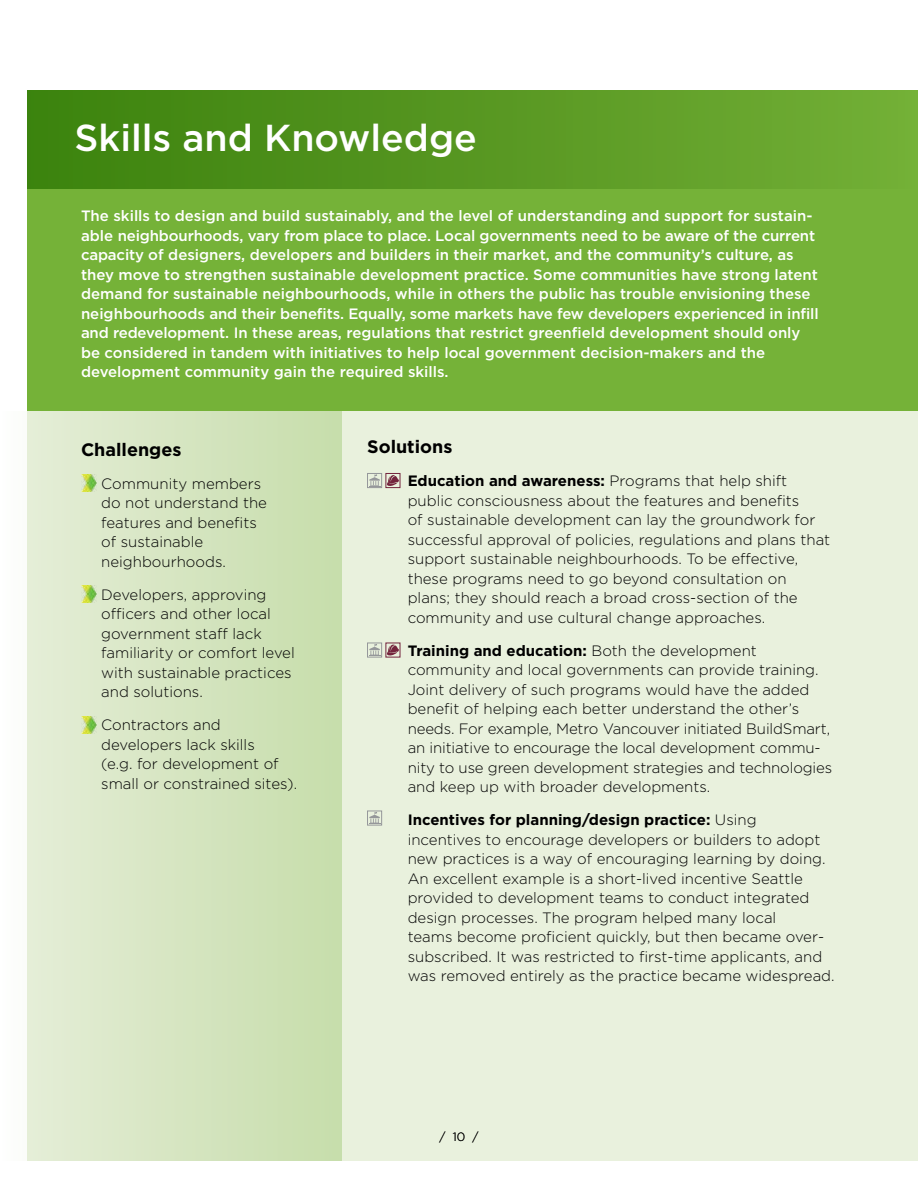
<style>
.page{position:relative;width:918px;height:1188px;background:#fff}
.page>*{position:absolute;margin:0;border:0;box-sizing:border-box;transform-origin:0 0}
.t1{font:500 37.5px "Gotham";color:#fff}
.t2{font:700 18px "Gotham";color:#000}
.t3{font:300 15px/19.5px "Gotham";color:#000}
.t4{font:500 15px/19.5px "Gotham";color:#fff}
.t5{font:300 12px "Gotham";color:#000}
.s1{font-weight:700}
</style>
<div class="page">
<div style="left:27px;top:91px;width:891px;height:1070px;background:#e9f1dd"></div>
<div style="left:27px;top:91px;width:891px;height:320px;background:#75b238"></div>
<div style="left:27px;top:91px;width:891px;height:98px;background:linear-gradient(to right,#3b810d,#73ae36)"></div>
<svg style="left:61px;top:411px;width:281px;height:750px;background:#d3e4be"></svg>
<img style="left:82px;top:475px;width:15px;height:17px">
<img style="left:82px;top:586px;width:15px;height:17px">
<img style="left:82px;top:716px;width:15px;height:17px">
<svg style="left:369px;top:475px;width:11px;height:11px"></svg>
<div style="left:367px;top:473px;width:15px;height:15px;border:1px solid #95979a"></div>
<svg style="left:388px;top:475px;width:10px;height:11px"></svg>
<div style="left:386px;top:473px;width:14px;height:15px;border:1px solid #74253d"></div>
<svg style="left:369px;top:645px;width:11px;height:10px"></svg>
<div style="left:367px;top:643px;width:15px;height:14px;border:1px solid #95979a"></div>
<svg style="left:388px;top:645px;width:10px;height:10px"></svg>
<svg style="left:369px;top:813px;width:11px;height:10px"></svg>
<div style="left:367px;top:811px;width:15px;height:14px;border:1px solid #95979a"></div>
<h1 class="t1" style="left:75px;top:117px;width:404px">Skills and Knowledge</h1>
<p class="t4" style="left:81px;top:206px;width:739px">The skills to design and build sustainably, and the level of understanding and support for sustain&shy;able neighbourhoods, vary from place to place. Local governments need to be aware of the current capacity of designers, developers and builders in their market, and the community’s culture, as they move to strengthen sustainable development practice. Some communities have strong latent demand for sustainable neighbourhoods, while in others the public has trouble envisioning these neighbourhoods and their benefits. Equally, some markets have few developers experienced in infill and redevelopment. In these areas, regulations that restrict greenfield development should only be considered in tandem with initiatives to help local government decision-makers and the development community gain the required skills.</p>
<p class="t2" style="left:81px;top:439px;width:102px">Challenges</p>
<p class="t3" style="left:101px;top:473px;width:167px">Community members do not understand the features and benefits of sustainable neighbourhoods.</p>
<p class="t3" style="left:101px;top:584px;width:195px">Developers, approving officers and other local government staff lack familiarity or comfort level with sustainable practices and solutions.</p>
<p class="t3" style="left:101px;top:715px;width:197px">Contractors and developers lack skills<br>(e.g. for development of small or constrained sites).</p>
<p class="t2" style="left:367px;top:437px;width:87px">Solutions</p>
<p class="t3" style="left:408px;top:471px;width:424px"><span class="s1">Education and awareness:</span> Programs that help shift public consciousness about the features and benefits<br>of sustainable development can lay the groundwork for successful approval of policies, regulations and plans that support sustainable neighbourhoods. To be effective, these programs need to go beyond consultation on plans; they should reach a broad cross-section of the community and use cultural change approaches.</p>
<p class="t3" style="left:408px;top:641px;width:426px"><span class="s1">Training and education:</span> Both the development community and local governments can provide training.<br>Joint delivery of such programs would have the added benefit of helping each better understand the other’s needs. For example, Metro Vancouver initiated BuildSmart, an initiative to encourage the local development commu&shy;nity to use green development strategies and technologies and keep up with broader developments.</p>
<p class="t3" style="left:408px;top:810px;width:428px"><span class="s1">Incentives for planning/design practice:</span> Using<br>incentives to encourage developers or builders to adopt new practices is a way of encouraging learning by doing.<br>An excellent example is a short-lived incentive Seattle provided to development teams to conduct integrated design processes. The program helped many local<br>teams become proficient quickly, but then became over&shy;subscribed. It was restricted to first-time applicants, and was removed entirely as the practice became widespread.</p>
<p class="t5" style="left:440px;top:1130px;width:40px">/ 10 /</p>
</div>
